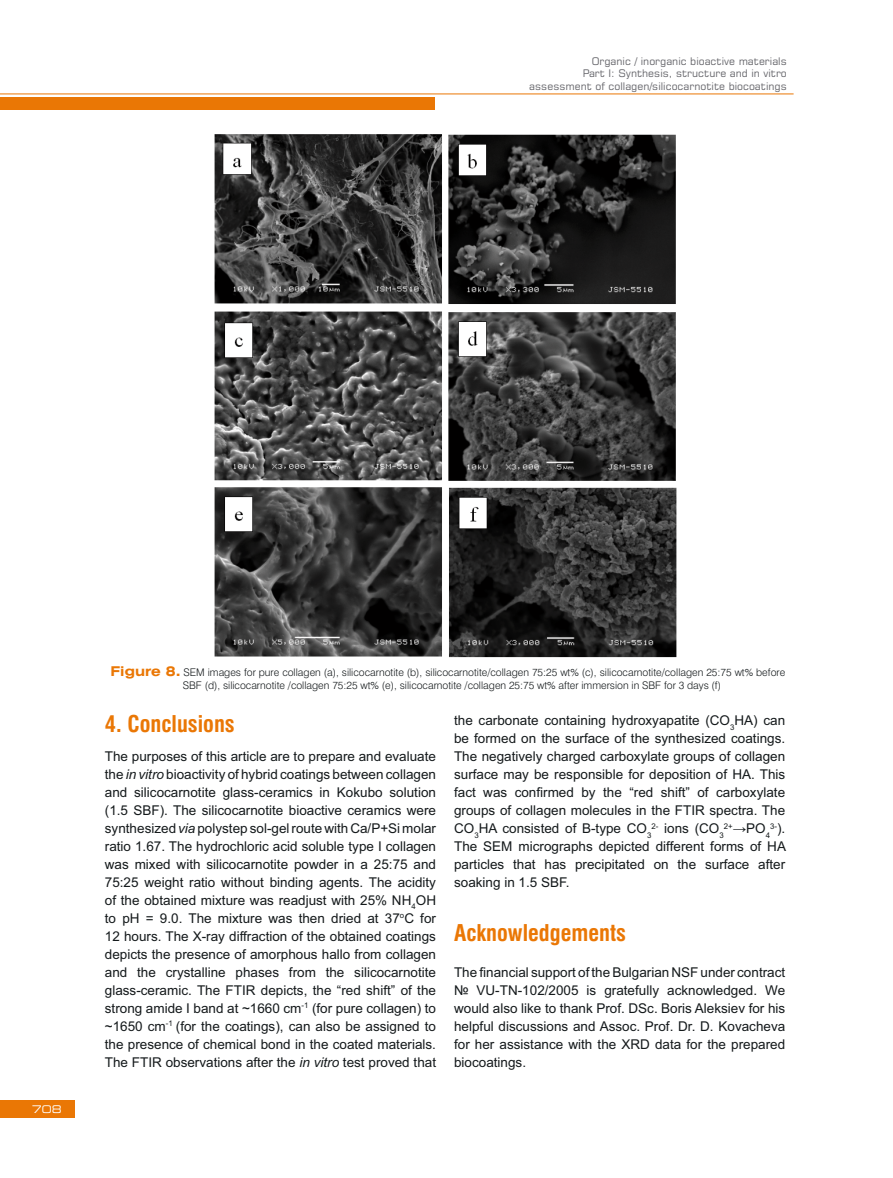
<style>
.page{position:relative;width:893px;height:1178px;background:#fff}
.page>*{position:absolute;margin:0;border:0;box-sizing:border-box;transform-origin:0 0}
.t1{font:700 22.5px "Swis 721 Cn EU";color:#ea7705}
.t2{font:13.5px/18px "Arial";color:#14191b;text-align:justify}
.t3{font:10.5px/12.6px "Swis 721 Lt EU";color:#14191b}
.t4{font:10.5px/12.6px "Square 721 EU";color:#67676c;text-align:right}
.t5{font:10.5px "Square 721 Ex EU";color:#fff}
.t6{font:7.8px "Arial";color:#14191b}
.s1{font-family:"Swis 721 Ex EU";font-weight:700;font-size:13.5px;color:#ea7705}
.s2{font-style:italic}
.s3{font-size:13.5px}
</style>
<div class="page">
<div style="left:0;top:97px;width:435px;height:12px;background:#ea7705"></div>
<div style="left:0;top:1100px;width:75px;height:17px;background:#ea7705"></div>
<hr style="left:0;top:94px;width:794px;height:1px;background:#ea7705">
<img style="left:215px;top:134px;width:462px;height:524px">
<p class="t4" style="left:529px;top:55px;width:259px">Organic / inorganic bioactive materials<br>Part I: Synthesis, structure and in vitro assessment of collagen/silicocarnotite biocoatings</p>
<p class="t5" style="left:32px;top:1102px;width:31px">708</p>
<p class="t3" style="left:183px;top:667px;width:604px;text-indent:-72px"><span class="s1">Figure 8.</span> SEM images for pure collagen (a), silicocarnotite (b), silicocarnotite/collagen 75:25 wt% (c), silicocarnotite/collagen 25:75 wt% before<br>SBF (d), silicocarnotite /collagen 75:25 wt% (e), silicocarnotite /collagen 25:75 wt% after immersion in SBF for 3 days (f)</p>
<h1 class="t1" style="left:105px;top:715px;width:131px">4. Conclusions</h1>
<p class="t2" style="left:105px;top:748px;width:333px">The purposes of this article are to prepare and evaluate the <span class="s2">in vitro</span> bioactivity of hybrid coatings between collagen and silicocarnotite glass-ceramics in Kokubo solution (1.5 SBF). The silicocarnotite bioactive ceramics were synthesized <span class="s2">via</span> polystep sol-gel route with Ca/P+Si molar ratio 1.67. The hydrochloric acid soluble type I collagen was mixed with silicocarnotite powder in a 25:75 and 75:25 weight ratio without binding agents. The acidity of the obtained mixture was readjust with 25% NH<sub>4</sub>OH to pH = 9.0. The mixture was then dried at 37<sup>o</sup>C for 12 hours. The X-ray diffraction of the obtained coatings depicts the presence of amorphous hallo from collagen and the crystalline phases from the silicocarnotite glass-ceramic. The FTIR depicts, the “red shift” of the strong amide I band at ~1660 cm<sup>-1</sup> (for pure collagen) to ~1650 cm<sup>-1</sup> (for the coatings), can also be assigned to the presence of chemical bond in the coated materials.<br>The FTIR observations after the <span class="s2">in vitro</span> test proved that</p>
<p class="t2" style="left:454px;top:713px;width:333px">the carbonate containing hydroxyapatite (CO<sub>3</sub>HA) can be formed on the surface of the synthesized coatings.<br>The negatively charged carboxylate groups of collagen surface may be responsible for deposition of HA. This fact was confirmed by the “red shift” of carboxylate groups of collagen molecules in the FTIR spectra. The CO<sub>3</sub>HA consisted of B-type CO<sub>3</sub><sup>2-</sup> ions (CO<sub>3</sub></p>
<p class="t6" style="left:724px;top:823px;width:63px">2+<span class="s3">→PO</span>43-<span class="s3">).</span></p>
<p class="t2" style="left:454px;top:839px;width:333px">The SEM micrographs depicted different forms of HA particles that has precipitated on the surface after soaking in 1.5 SBF.</p>
<h1 class="t1" style="left:454px;top:924px;width:173px">Acknowledgements</h1>
<p class="t2" style="left:454px;top:965px;width:333px">The financial support of the Bulgarian NSF under contract № VU-TN-102/2005 is gratefully acknowledged. We would also like to thank Prof. DSc. Boris Aleksiev for his helpful discussions and Assoc. Prof. Dr. D. Kovacheva for her assistance with the XRD data for the prepared biocoatings.</p>
</div>
